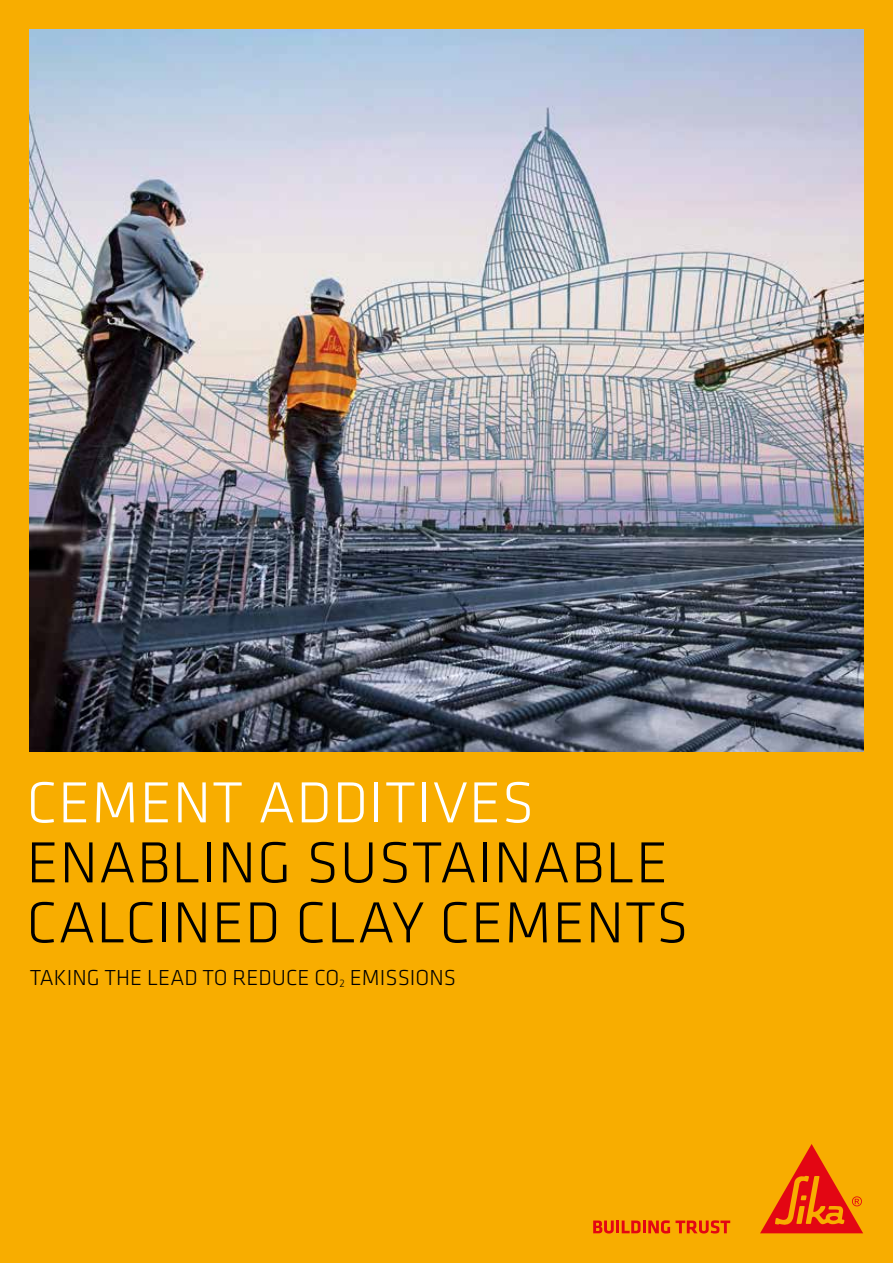
<style>
.page{position:relative;width:893px;height:1263px;background:#f8ad00}
.page>*{position:absolute;margin:0;border:0;box-sizing:border-box;transform-origin:0 0}
.t1{font:300 60px/60px "Klavika";letter-spacing:.015em;color:#000}
.t2{font:300 60px "Klavika";letter-spacing:.015em;color:#fff}
.t3{font:300 22.5px "Klavika";color:#000}
.s1{font-size:11.25px}
</style>
<div class="page">
<svg style="left:593px;top:1220px;width:137px;height:13px"></svg>
<svg style="left:760px;top:1144px;width:103px;height:89px"></svg>
<img style="left:30px;top:30px;width:833px;height:722px">
<p class="t2" style="left:27px;top:766px;width:509px">CEMENT ADDITIVES</p>
<p class="t1" style="left:27px;top:832px;width:664px">ENABLING SUSTAINABLE<br>CALCINED CLAY CEMENTS</p>
<p class="t3" style="left:30px;top:964px;width:428px">TAKING THE LEAD TO REDUCE CO<span class="s1">2</span> EMISSIONS</p>
</div>
